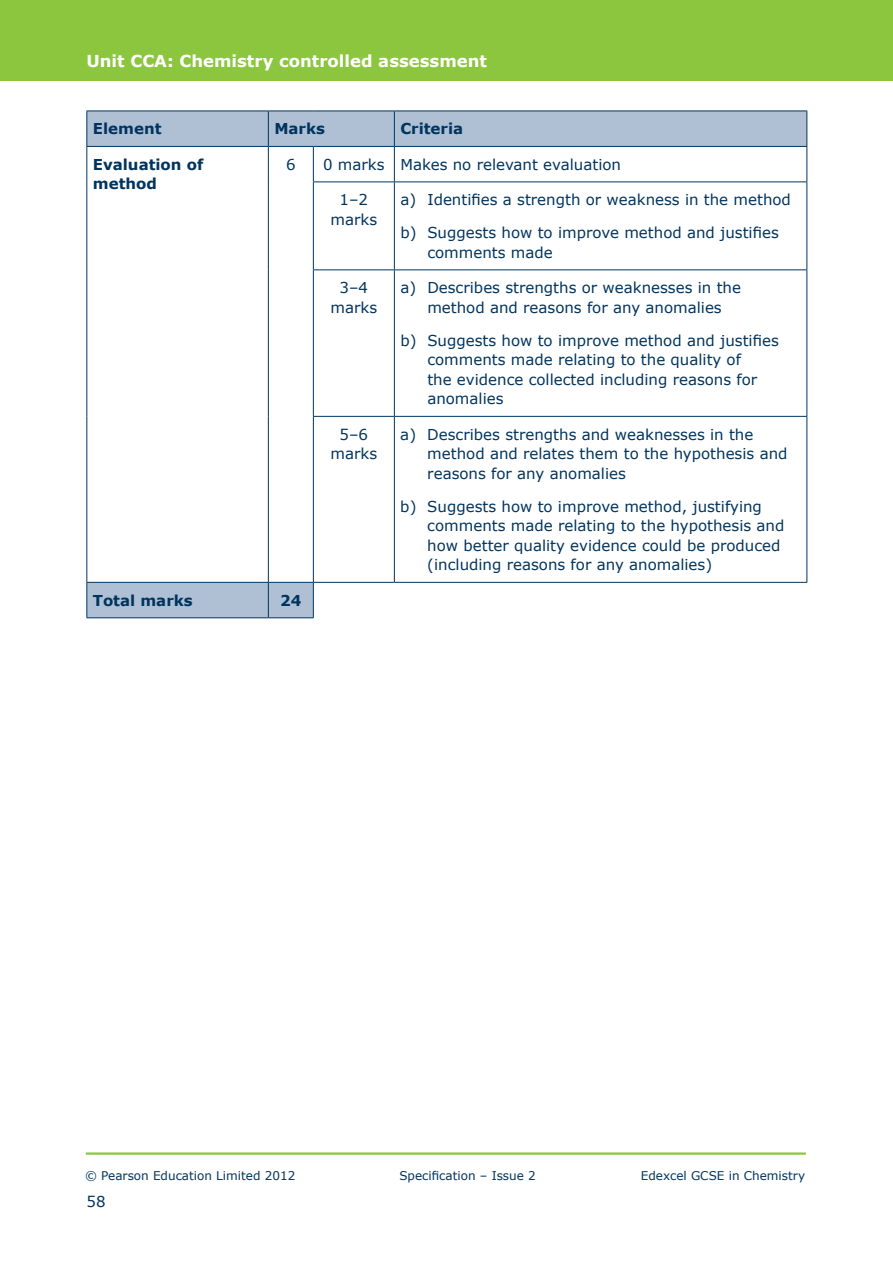
<style>
.page{position:relative;width:893px;height:1263px;background:#fff}
.page>*{position:absolute;margin:0;border:0;box-sizing:border-box;transform-origin:0 0}
.t1{font:700 16.5px "Verdana";color:#fff}
.t2{font:15px/19.5px "Verdana";color:#00345e;text-align:center}
.t3{font:700 15px/19.5px "Verdana";color:#00345e}
.t4{font:12px "Verdana";color:#00345e}
</style>
<div class="page">
<div style="left:0;top:0;width:893px;height:81px;background:#8bc63e"></div>
<hr style="left:86px;top:1152px;width:720px;height:3px;background:#8bc63e">
<svg style="left:87px;top:112px;width:719px;height:505px"></svg>
<hr style="left:86px;top:111px;width:182px;height:1px;background:#00345e">
<hr style="left:86px;top:111px;width:1px;height:35px;background:#00345e">
<hr style="left:268px;top:111px;width:45px;height:1px;background:#00345e">
<hr style="left:268px;top:111px;width:1px;height:35px;background:#00345e">
<hr style="left:313px;top:111px;width:81px;height:1px;background:#00345e">
<hr style="left:394px;top:111px;width:413px;height:1px;background:#00345e">
<hr style="left:394px;top:111px;width:1px;height:35px;background:#00345e">
<hr style="left:806px;top:111px;width:1px;height:35px;background:#00345e">
<hr style="left:86px;top:583px;width:1px;height:34px;background:#00345e">
<hr style="left:268px;top:583px;width:1px;height:34px;background:#00345e">
<hr style="left:313px;top:583px;width:1px;height:34px;background:#00345e">
<hr style="left:86px;top:617px;width:182px;height:1px;background:#00345e">
<hr style="left:268px;top:617px;width:46px;height:1px;background:#00345e">
<hr style="left:86px;top:146px;width:182px;height:1px;background:#00345e">
<hr style="left:86px;top:147px;width:1px;height:35px;background:#00345e">
<hr style="left:268px;top:146px;width:45px;height:1px;background:#00345e">
<hr style="left:268px;top:147px;width:1px;height:35px;background:#00345e">
<hr style="left:86px;top:182px;width:1px;height:88px;background:#00345e">
<hr style="left:268px;top:182px;width:1px;height:88px;background:#00345e">
<hr style="left:86px;top:270px;width:1px;height:146px;background:#00345e">
<hr style="left:268px;top:270px;width:1px;height:146px;background:#00345e">
<hr style="left:86px;top:416px;width:1px;height:166px;background:#00345e">
<hr style="left:268px;top:416px;width:1px;height:166px;background:#00345e">
<hr style="left:86px;top:582px;width:182px;height:1px;background:#00345e">
<hr style="left:268px;top:582px;width:45px;height:1px;background:#00345e">
<hr style="left:313px;top:146px;width:81px;height:1px;background:#00345e">
<hr style="left:313px;top:147px;width:1px;height:34px;background:#00345e">
<hr style="left:394px;top:146px;width:413px;height:1px;background:#00345e">
<hr style="left:394px;top:147px;width:1px;height:34px;background:#00345e">
<hr style="left:806px;top:147px;width:1px;height:34px;background:#00345e">
<hr style="left:313px;top:181px;width:81px;height:1px;background:#00345e">
<hr style="left:313px;top:182px;width:1px;height:87px;background:#00345e">
<hr style="left:394px;top:181px;width:413px;height:1px;background:#00345e">
<hr style="left:394px;top:182px;width:1px;height:87px;background:#00345e">
<hr style="left:806px;top:182px;width:1px;height:87px;background:#00345e">
<hr style="left:313px;top:269px;width:81px;height:1px;background:#00345e">
<hr style="left:313px;top:270px;width:1px;height:146px;background:#00345e">
<hr style="left:394px;top:269px;width:413px;height:1px;background:#00345e">
<hr style="left:394px;top:270px;width:1px;height:146px;background:#00345e">
<hr style="left:806px;top:270px;width:1px;height:146px;background:#00345e">
<hr style="left:313px;top:416px;width:81px;height:1px;background:#00345e">
<hr style="left:313px;top:417px;width:1px;height:165px;background:#00345e">
<hr style="left:394px;top:416px;width:413px;height:1px;background:#00345e">
<hr style="left:394px;top:417px;width:1px;height:165px;background:#00345e">
<hr style="left:806px;top:417px;width:1px;height:165px;background:#00345e">
<hr style="left:313px;top:582px;width:81px;height:1px;background:#00345e">
<hr style="left:394px;top:582px;width:413px;height:1px;background:#00345e">
<p class="t1" style="left:86px;top:50px;width:402px">Unit CCA: Chemistry controlled assessment</p>
<p class="t3" style="left:93px;top:119px;width:70px">Element</p>
<p class="t3" style="left:274px;top:119px;width:52px">Marks</p>
<p class="t3" style="left:400px;top:119px;width:64px">Criteria</p>
<p class="t3" style="left:93px;top:154px;width:112px">Evaluation of method</p>
<p class="t2" style="left:286px;top:154px;width:11px">6</p>
<p class="t2" style="left:323px;top:154px;width:299px">0 marks Makes no relevant evaluation</p>
<p class="t2" style="left:330px;top:190px;width:48px">1–2 marks</p>
<p class="t2" style="left:400px;top:190px;width:392px">a) Identifies a strength or weakness in the method</p>
<p class="t2" style="left:427px;top:223px;width:353px;text-align:left;text-indent:-27px">b) Suggests how to improve method and justifies comments made</p>
<p class="t2" style="left:330px;top:278px;width:48px">3–4 marks</p>
<p class="t2" style="left:400px;top:278px;width:342px">a) Describes strengths or weaknesses in the method and reasons for any anomalies</p>
<p class="t2" style="left:427px;top:330px;width:353px;text-align:left;text-indent:-27px">b) Suggests how to improve method and justifies comments made relating to the quality of<br>the evidence collected including reasons for anomalies</p>
<p class="t2" style="left:330px;top:424px;width:48px">5–6 marks</p>
<p class="t2" style="left:427px;top:424px;width:362px;text-align:left;text-indent:-27px">a) Describes strengths and weaknesses in the method and relates them to the hypothesis and reasons for any anomalies</p>
<p class="t2" style="left:427px;top:496px;width:359px;text-align:left;text-indent:-27px">b) Suggests how to improve method, justifying comments made relating to the hypothesis and how better quality evidence could be produced (including reasons for any anomalies)</p>
<p class="t3" style="left:93px;top:590px;width:101px">Total marks</p>
<p class="t3" style="left:280px;top:590px;width:23px">24</p>
<p class="t4" style="left:85px;top:1167px;width:212px">© Pearson Education Limited 2012</p>
<p class="t4" style="left:399px;top:1167px;width:138px">Specification – Issue 2</p>
<p class="t4" style="left:641px;top:1167px;width:166px">Edexcel GCSE in Chemistry</p>
<p class="t2" style="left:86px;top:1191px;width:21px">58</p>
</div>
